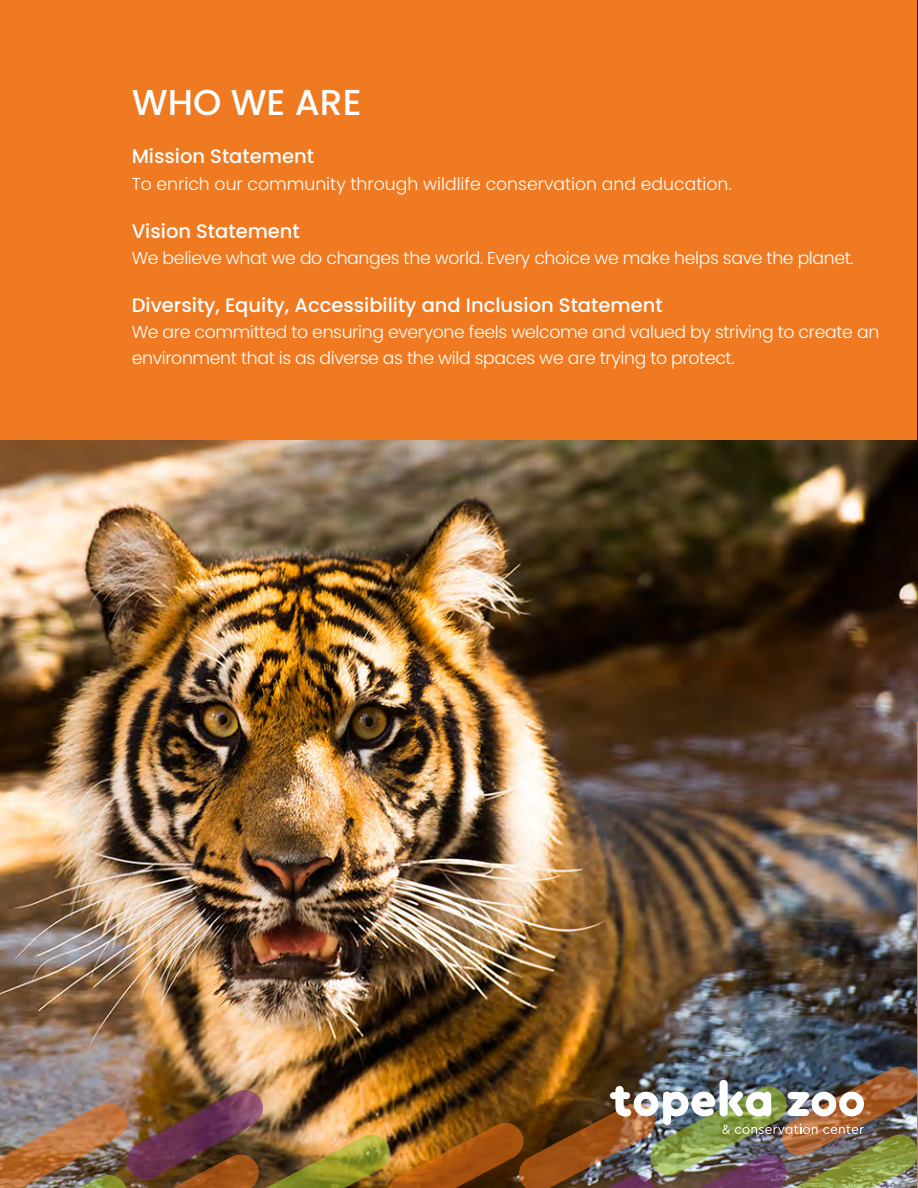
<style>
.page{position:relative;width:918px;height:1188px;background:#fff}
.page>*{position:absolute;margin:0;border:0;box-sizing:border-box;transform-origin:0 0}
.t1{font:500 36px "Poppins";color:#fff}
.t2{font:500 19.5px "Poppins";color:#fff}
.t3{font:300 17.25px/26.2px "Poppins";letter-spacing:-.02em;color:#fff}
.t4{font:300 17.25px "Poppins";color:#fff}
</style>
<div class="page">
<div style="left:0;top:0;width:918px;height:441px;background:#f07a21"></div>
<img style="left:0;top:441px;width:918px;height:624px">
<img style="left:0;top:1065px;width:917px;height:123px">
<hr style="left:917px;top:1px;width:1px;height:440px;background:#231f20">
<hr style="left:917px;top:723px;width:1px;height:465px;background:#f07a21">
<p class="t1" style="left:132px;top:81px;width:231px">WHO WE ARE</p>
<p class="t2" style="left:132px;top:145px;width:184px">Mission Statement</p>
<p class="t4" style="left:132px;top:174px;width:601px">To enrich our community through wildlife conservation and education.</p>
<p class="t2" style="left:132px;top:220px;width:170px">Vision Statement</p>
<p class="t3" style="left:132px;top:245px;width:724px">We believe what we do changes the world. Every choice we make helps save the planet.</p>
<p class="t2" style="left:132px;top:294px;width:532px">Diversity, Equity, Accessibility and Inclusion Statement</p>
<p class="t3" style="left:132px;top:319px;width:749px">We are committed to ensuring everyone feels welcome and valued by striving to create an environment that is as diverse as the wild spaces we are trying to protect.</p>
</div>
